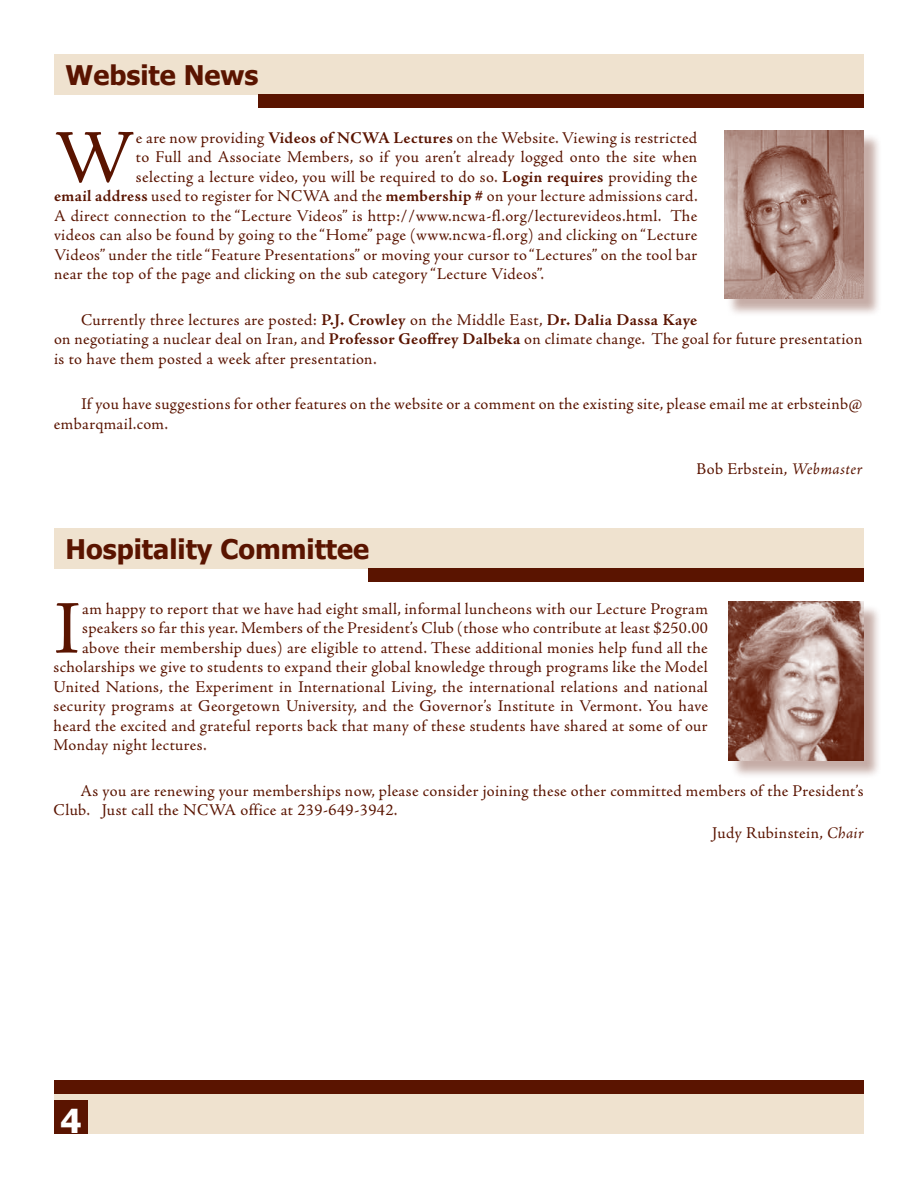
<style>
.page{position:relative;width:918px;height:1188px;background:#fff}
.page>*{position:absolute;margin:0;border:0;box-sizing:border-box;transform-origin:0 0}
.t1{font:76.2px "Adobe Jenson Pro";color:#5a1400}
.t2{font:700 33px "Tahoma";color:#fff}
.t3{font:700 27px "Tahoma";color:#5a1400}
.t4{font:16.5px/19.5px "Adobe Jenson Pro";letter-spacing:.02em;color:#5a1400}
.s1{font-weight:700}
.s2{font-style:italic}
</style>
<div class="page">
<div style="left:54px;top:1094px;width:810px;height:40px;background:#efe2cf"></div>
<div style="left:54px;top:1100px;width:34px;height:34px;background:#5a1400"></div>
<div style="left:54px;top:1080px;width:810px;height:14px;background:#5a1400"></div>
<div style="left:54px;top:528px;width:810px;height:41px;background:#efe2cf"></div>
<div style="left:368px;top:569px;width:496px;height:13px;background:#5a1400"></div>
<div style="left:730px;top:604px;width:152px;height:175px;background:#5a1400;opacity:.35"></div>
<img style="left:728px;top:602px;width:135px;height:158px">
<div style="left:54px;top:54px;width:810px;height:40px;background:#efe2cf"></div>
<div style="left:258px;top:94px;width:606px;height:14px;background:#5a1400"></div>
<div style="left:727px;top:133px;width:156px;height:185px;background:#5a1400;opacity:.35"></div>
<img style="left:724px;top:131px;width:140px;height:168px">
<h3 class="t3" style="left:66px;top:56px;width:194px">Website News</h3>
<h1 class="t1" style="left:54px;top:115px;width:82px">W</h1>
<p class="t4" style="left:136px;top:128px;width:563px">e are now providing <span class="s1">Videos of NCWA Lectures</span> on the Website. Viewing is restricted</p>
<p class="t4" style="left:136px;top:147px;width:563px">to Full and Associate Members, so if you aren’t already logged onto the site when</p>
<p class="t4" style="left:136px;top:167px;width:563px">selecting a lecture video, you will be required to do so. <span class="s1">Login requires</span> providing the</p>
<p class="t4" style="left:54px;top:186px;width:645px"><span class="s1">email address</span> used to register for NCWA and the <span class="s1">membership #</span> on your lecture admissions card.</p>
<p class="t4" style="left:54px;top:206px;width:645px">A direct connection to the “Lecture Videos” is http://www.ncwa-fl.org/lecturevideos.html. The</p>
<p class="t4" style="left:54px;top:225px;width:645px">videos can also be found by going to the “Home” page (www.ncwa-fl.org) and clicking on “Lecture</p>
<p class="t4" style="left:54px;top:245px;width:645px">Videos” under the title “Feature Presentations” or moving your cursor to “Lectures” on the tool bar</p>
<p class="t4" style="left:54px;top:264px;width:492px">near the top of the page and clicking on the sub category “Lecture Videos”.</p>
<p class="t4" style="left:54px;top:310px;width:810px;text-indent:27px">Currently three lectures are posted: <span class="s1">P.J. Crowley</span> on the Middle East, <span class="s1">Dr. Dalia Dassa Kaye<br></span>on negotiating a nuclear deal on Iran, and <span class="s1">Professor Geoffrey Dalbeka</span> on climate change. The goal for future presentation is to have them posted a week after presentation.</p>
<p class="t4" style="left:54px;top:394px;width:810px;text-indent:27px">If you have suggestions for other features on the website or a comment on the existing site, please email me at erbsteinb@ embarqmail.com.</p>
<p class="t4" style="left:696px;top:459px;width:168px">Bob Erbstein, <span class="s2">Webmaster</span></p>
<h3 class="t3" style="left:66px;top:531px;width:305px">Hospitality Committee</h3>
<h1 class="t1" style="left:54px;top:586px;width:28px">I</h1>
<p class="t4" style="left:82px;top:599px;width:627px">am happy to report that we have had eight small, informal luncheons with our Lecture Program</p>
<p class="t4" style="left:82px;top:618px;width:627px">speakers so far this year. Members of the President’s Club (those who contribute at least $250.00</p>
<p class="t4" style="left:82px;top:638px;width:627px">above their membership dues) are eligible to attend. These additional monies help fund all the</p>
<p class="t4" style="left:54px;top:657px;width:656px">scholarships we give to students to expand their global knowledge through programs like the Model</p>
<p class="t4" style="left:54px;top:677px;width:656px">United Nations, the Experiment in International Living, the international relations and national</p>
<p class="t4" style="left:54px;top:696px;width:656px">security programs at Georgetown University, and the Governor’s Institute in Vermont. You have</p>
<p class="t4" style="left:54px;top:716px;width:656px">heard the excited and grateful reports back that many of these students have shared at some of our</p>
<p class="t4" style="left:54px;top:735px;width:155px">Monday night lectures.</p>
<p class="t4" style="left:54px;top:781px;width:812px;text-indent:27px">As you are renewing your memberships now, please consider joining these other committed members of the President’s<br>Club. Just call the NCWA office at 239-649-3942.</p>
<p class="t4" style="left:712px;top:823px;width:153px">Judy Rubinstein, <span class="s2">Chair</span></p>
<h2 class="t2" style="left:60px;top:1098px;width:23px">4</h2>
</div>
